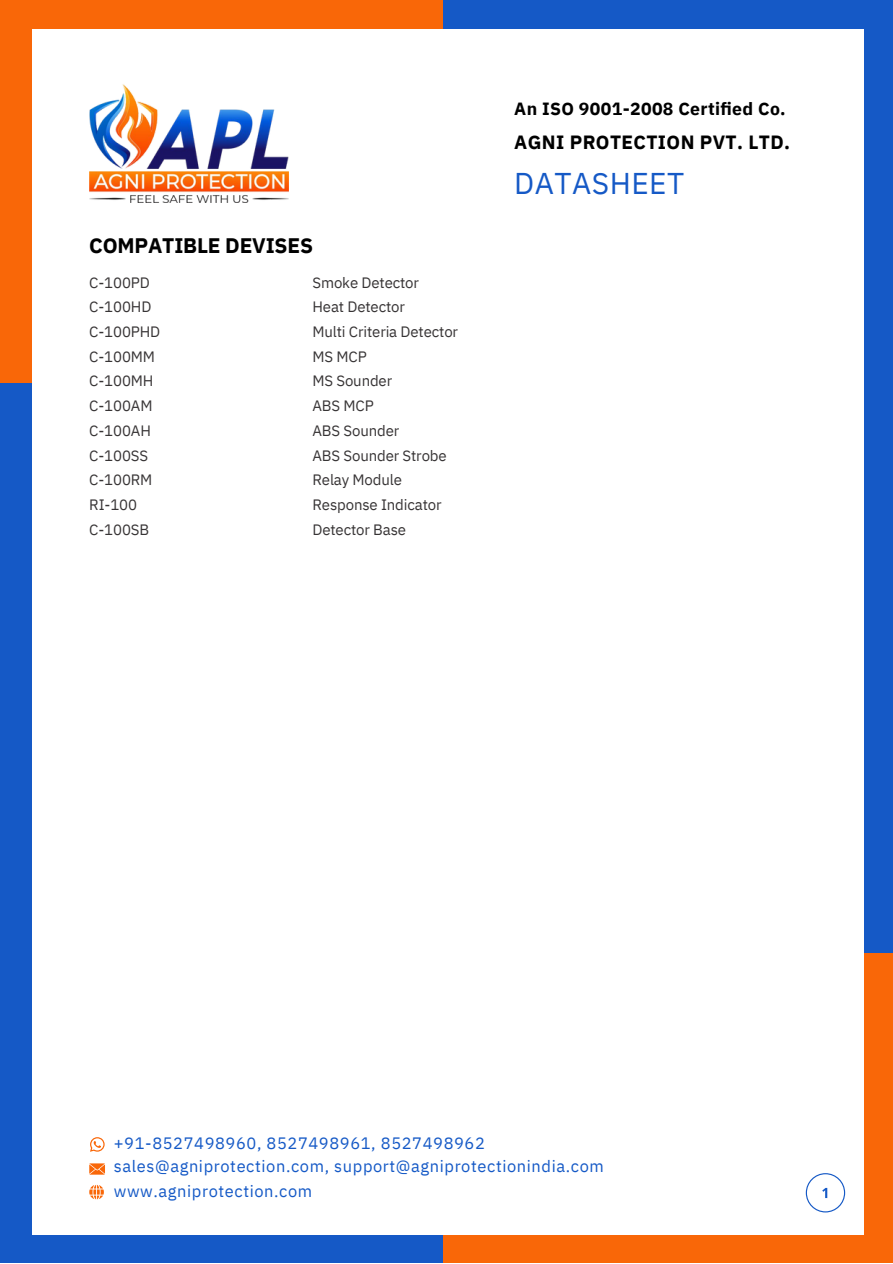
<style>
.page{position:relative;width:893px;height:1264px;background:#fff}
.page>*{position:absolute;margin:0;border:0;box-sizing:border-box;transform-origin:0 0}
.t1{font:30px "IBM Plex Sans";letter-spacing:.015em;color:#1559c6}
.t2{font:700 21px "IBM Plex Sans";letter-spacing:-.01em;color:#000}
.t3{font:700 19.2px "IBM Plex Sans";letter-spacing:.02em;color:#000}
.t4{font:700 17.7px "IBM Plex Sans";letter-spacing:.02em;color:#000}
.t5{font:16.5px "IBM Plex Sans";letter-spacing:.035em;color:#1559c6}
.t6{font:15px "IBM Plex Sans";letter-spacing:-.01em;color:#373435}
</style>
<div class="page">
<img style="left:89px;top:84px;width:199px;height:118px">
<div style="left:0;top:383px;width:31px;height:879px;background:#1559c6"></div>
<div style="left:864px;top:953px;width:28px;height:309px;background:#f96708"></div>
<div style="left:0;top:0;width:31px;height:383px;background:#f96708"></div>
<div style="left:864px;top:0;width:28px;height:953px;background:#1559c6"></div>
<div style="left:443px;top:0;width:449px;height:29px;background:#1559c6"></div>
<div style="left:443px;top:1234px;width:449px;height:28px;background:#f96708"></div>
<div style="left:0;top:0;width:443px;height:29px;background:#f96708"></div>
<div style="left:0;top:1234px;width:443px;height:28px;background:#1559c6"></div>
<svg style="left:805px;top:1173px;width:40px;height:39px"></svg>
<svg style="left:90px;top:1137px;width:15px;height:14px"></svg>
<svg style="left:89px;top:1163px;width:16px;height:11px"></svg>
<svg style="left:89px;top:1184px;width:15px;height:15px"></svg>
<p class="t2" style="left:89px;top:231px;width:225px">COMPATIBLE DEVISES</p>
<p class="t6" style="left:89px;top:272px;width:62px">C-100PD</p>
<p class="t6" style="left:89px;top:297px;width:64px">C-100HD</p>
<p class="t6" style="left:89px;top:321px;width:73px">C-100PHD</p>
<p class="t6" style="left:89px;top:346px;width:67px">C-100MM</p>
<p class="t6" style="left:89px;top:371px;width:66px">C-100MH</p>
<p class="t6" style="left:89px;top:396px;width:65px">C-100AM</p>
<p class="t6" style="left:89px;top:420px;width:63px">C-100AH</p>
<p class="t6" style="left:89px;top:445px;width:60px">C-100SS</p>
<p class="t6" style="left:89px;top:470px;width:65px">C-100RM</p>
<p class="t6" style="left:89px;top:495px;width:49px">RI-100</p>
<p class="t6" style="left:89px;top:519px;width:61px">C-100SB</p>
<p class="t6" style="left:312px;top:272px;width:108px">Smoke Detector</p>
<p class="t6" style="left:312px;top:297px;width:94px">Heat Detector</p>
<p class="t6" style="left:312px;top:321px;width:147px">Multi Criteria Detector</p>
<p class="t6" style="left:312px;top:346px;width:56px">MS MCP</p>
<p class="t6" style="left:312px;top:371px;width:81px">MS Sounder</p>
<p class="t6" style="left:312px;top:396px;width:63px">ABS MCP</p>
<p class="t6" style="left:312px;top:420px;width:88px">ABS Sounder</p>
<p class="t6" style="left:312px;top:445px;width:136px">ABS Sounder Strobe</p>
<p class="t6" style="left:312px;top:470px;width:91px">Relay Module</p>
<p class="t6" style="left:312px;top:495px;width:131px">Response Indicator</p>
<p class="t6" style="left:312px;top:519px;width:95px">Detector Base</p>
<p class="t4" style="left:514px;top:96px;width:273px">An ISO 9001-2008 Certified Co.</p>
<p class="t3" style="left:514px;top:130px;width:277px">AGNI PROTECTION PVT. LTD.</p>
<p class="t1" style="left:514px;top:163px;width:171px">DATASHEET</p>
<p class="t5" style="left:114px;top:1131px;width:372px">+91-8527498960, 8527498961, 8527498962</p>
<p class="t5" style="left:114px;top:1155px;width:491px">sales@agniprotection.com, support@agniprotectionindia.com</p>
<p class="t5" style="left:114px;top:1179px;width:200px">www.agniprotection.com</p>
</div>
